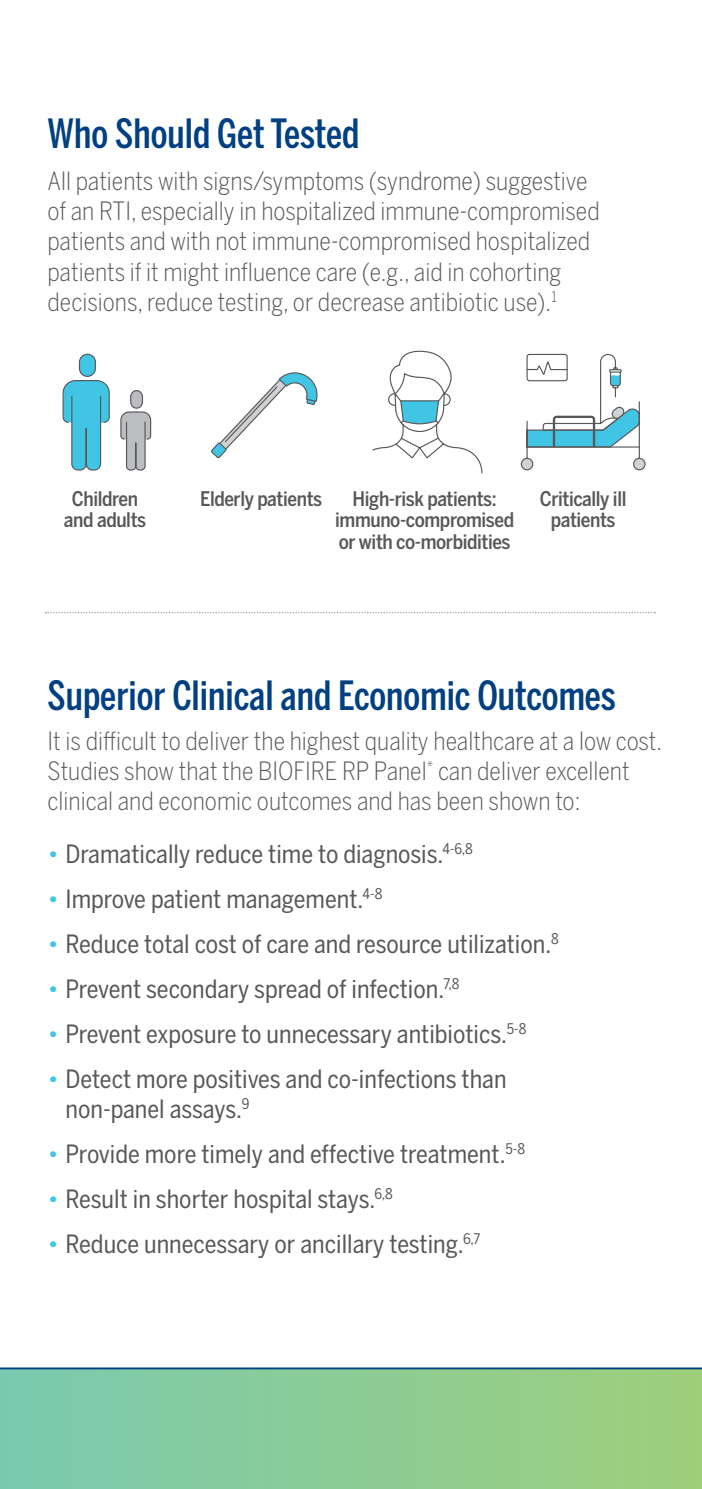
<style>
.page{position:relative;width:702px;height:1489px;background:#fff}
.page>*{position:absolute;margin:0;border:0;box-sizing:border-box;transform-origin:0 0}
.section-headers{font:500 40px "Benton Sans Compressed";color:#014081}
.t1{font:300 25px/30px "Benton Sans Condensed";color:#57585a}
.t2{font:25px/30px "Benton Sans Condensed";color:#57585a}
.infographic-text-med{font:500 20px/21.2px "Benton Sans Condensed";letter-spacing:-.02em;color:#57585a;text-align:center}
.s1{color:#41c5e5}
</style>
<div class="page">
<div style="left:0;top:1368px;width:702px;height:120px;background:linear-gradient(to right,#79cab1,#9fcf7a)"></div>
<hr style="left:0;top:1367px;width:702px;height:2px;background:#014081">
<svg style="left:372px;top:350px;width:111px;height:124px"></svg>
<svg style="left:62px;top:380px;width:48px;height:91px"></svg>
<svg style="left:120px;top:411px;width:32px;height:60px"></svg>
<div style="left:79px;top:354px;width:16px;height:22px;background:#41c5e5;border-radius:8px"></div>
<div style="left:79px;top:353px;width:17px;height:24px;border:1px solid #57585a;border-radius:8px"></div>
<div style="left:131px;top:390px;width:11px;height:18px;background:#bcbdc0;border-radius:6px"></div>
<div style="left:130px;top:390px;width:13px;height:19px;border:1px solid #57585a;border-radius:6px"></div>
<svg style="left:520px;top:353px;width:126px;height:118px"></svg>
<svg style="left:211px;top:372px;width:107px;height:86px"></svg>
<svg style="left:46px;top:612px;width:609px;height:1px"></svg>
<p class="section-headers" style="left:48px;top:109px;width:313px">Who Should Get Tested</p>
<p class="t1" style="left:48px;top:166px;width:553px">All patients with signs/symptoms (syndrome) suggestive of an RTI, especially in hospitalized immune-compromised patients and with not immune-compromised hospitalized patients if it might influence care (e.g., aid in cohorting decisions, reduce testing, or decrease antibiotic use).<sup>1</sup></p>
<p class="infographic-text-med" style="left:64px;top:488px;width:84px">Children and adults</p>
<p class="infographic-text-med" style="left:540px;top:488px;width:88px">Critically ill patients</p>
<p class="infographic-text-med" style="left:200px;top:488px;width:123px">Elderly patients</p>
<p class="infographic-text-med" style="left:335px;top:488px;width:180px">High-risk patients: immuno-compromised or with co-morbidities</p>
<p class="section-headers" style="left:48px;top:671px;width:570px">Superior Clinical and Economic Outcomes</p>
<p class="t1" style="left:48px;top:725px;width:616px">It is difficult to deliver the highest quality healthcare at a low cost.<br>Studies show that the BIOFIRE RP Panel<sup>*</sup> can deliver excellent clinical and economic outcomes and has been shown to:</p>
<p class="t2" style="left:48px;top:838px;width:427px"><span class="s1">•</span> Dramatically reduce time to diagnosis.<sup>4-6,8</sup></p>
<p class="t2" style="left:48px;top:883px;width:336px"><span class="s1">•</span> Improve patient management.<sup>4-8</sup></p>
<p class="t2" style="left:48px;top:928px;width:512px"><span class="s1">•</span> Reduce total cost of care and resource utilization.<sup>8</sup></p>
<p class="t2" style="left:48px;top:973px;width:413px"><span class="s1">•</span> Prevent secondary spread of infection.<sup>7,8</sup></p>
<p class="t2" style="left:48px;top:1018px;width:480px"><span class="s1">•</span> Prevent exposure to unnecessary antibiotics.<sup>5-8</sup></p>
<p class="t2" style="left:66px;top:1063px;width:442px;text-indent:-18px"><span class="s1">•</span> Detect more positives and co-infections than non-panel assays.<sup>9</sup></p>
<p class="t2" style="left:48px;top:1138px;width:479px"><span class="s1">•</span> Provide more timely and effective treatment.<sup>5-8</sup></p>
<p class="t2" style="left:48px;top:1183px;width:347px"><span class="s1">•</span> Result in shorter hospital stays.<sup>6,8</sup></p>
<p class="t2" style="left:48px;top:1228px;width:434px"><span class="s1">•</span> Reduce unnecessary or ancillary testing.<sup>6,7</sup></p>
</div>
